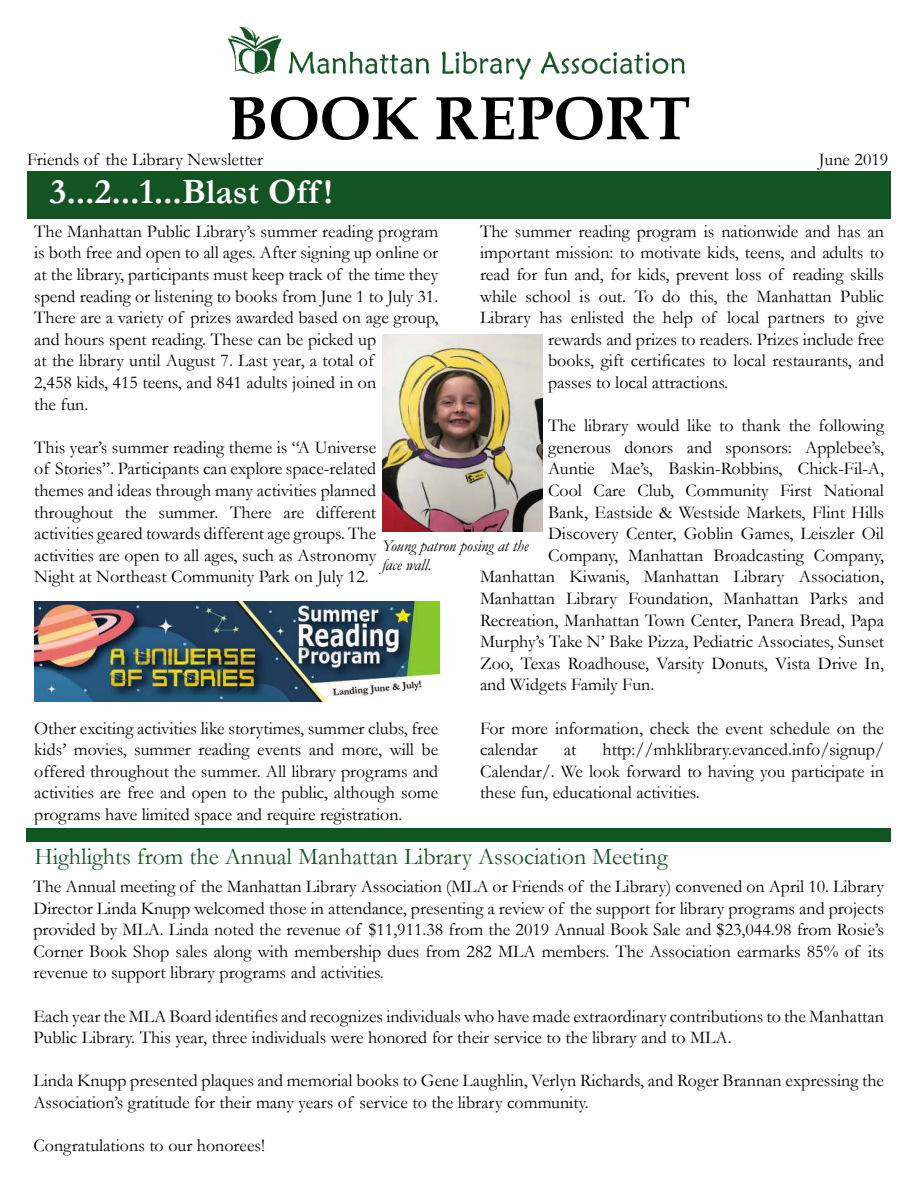
<style>
.page{position:relative;width:918px;height:1188px;background:#fff}
.page>*{position:absolute;margin:0;border:0;box-sizing:border-box;transform-origin:0 0}
.t1{font:700 61.5px "Book Antiqua";color:#000}
.t2{font:700 36px "Garamond";color:#fff}
.t3{font:24px "Garamond";color:#125422}
.t4{font:18px/21.6px "Garamond";color:#000}
.t5{font:italic 16.5px/19.8px "Garamond";color:#000}
</style>
<div class="page">
<div style="left:27px;top:171px;width:864px;height:48px;background:#125422"></div>
<img style="left:229px;top:27px;width:456px;height:53px">
<div style="left:27px;top:828px;width:864px;height:14px;background:#125422"></div>
<img style="left:35px;top:601px;width:404px;height:101px">
<img style="left:382px;top:335px;width:160px;height:197px">
<h1 class="t1" style="left:228px;top:82px;width:464px">BOOK REPORT</h1>
<p class="t4" style="left:27px;top:150px;width:238px">Friends of the Library Newsletter</p>
<p class="t4" style="left:819px;top:150px;width:71px">June 2019</p>
<h2 class="t2" style="left:50px;top:170px;width:285px">3...2...1...Blast Off !</h2>
<p class="t4" style="left:34px;top:222px;width:406px">The Manhattan Public Library’s summer reading program is both free and open to all ages. After signing up online or at the library, participants must keep track of the time they spend reading or listening to books from June 1 to July 31.<br>There are a variety of prizes awarded based on age group, and hours spent reading. These can be picked up<br>at the library until August 7. Last year, a total of<br>2,458 kids, 415 teens, and 841 adults joined in on<br>the fun.</p>
<p class="t4" style="left:34px;top:438px;width:344px;text-align:justify">This year’s summer reading theme is “A Universe of Stories”. Participants can explore space-related themes and ideas through many activities planned throughout the summer. There are different activities geared towards different age groups. The activities are open to all ages, such as Astronomy Night at Northeast Community Park on July 12.</p>
<p class="t4" style="left:480px;top:222px;width:406px">The summer reading program is nationwide and has an</p>
<p class="t4" style="left:480px;top:244px;width:406px">important mission: to motivate kids, teens, and adults to</p>
<p class="t4" style="left:480px;top:265px;width:406px">read for fun and, for kids, prevent loss of reading skills</p>
<p class="t4" style="left:480px;top:287px;width:406px">while school is out. To do this, the Manhattan Public</p>
<p class="t4" style="left:480px;top:308px;width:406px">Library has enlisted the help of local partners to give</p>
<p class="t4" style="left:548px;top:330px;width:338px">rewards and prizes to readers. Prizes include free</p>
<p class="t4" style="left:548px;top:349px;width:337px">books, gift certificates to local restaurants, and</p>
<p class="t4" style="left:548px;top:373px;width:182px">passes to local attractions.</p>
<p class="t4" style="left:548px;top:416px;width:338px">The library would like to thank the following</p>
<p class="t4" style="left:548px;top:438px;width:337px">generous donors and sponsors: Applebee’s,</p>
<p class="t4" style="left:548px;top:460px;width:338px">Auntie Mae’s, Baskin-Robbins, Chick-Fil-A,</p>
<p class="t4" style="left:548px;top:481px;width:337px">Cool Care Club, Community First National</p>
<p class="t4" style="left:548px;top:503px;width:337px">Bank, Eastside &amp; Westside Markets, Flint Hills</p>
<p class="t4" style="left:548px;top:524px;width:338px">Discovery Center, Goblin Games, Leiszler Oil</p>
<p class="t4" style="left:548px;top:546px;width:338px">Company, Manhattan Broadcasting Company,</p>
<p class="t4" style="left:480px;top:568px;width:406px">Manhattan Kiwanis, Manhattan Library Association,</p>
<p class="t4" style="left:480px;top:589px;width:406px">Manhattan Library Foundation, Manhattan Parks and</p>
<p class="t4" style="left:480px;top:611px;width:406px">Recreation, Manhattan Town Center, Panera Bread, Papa</p>
<p class="t4" style="left:480px;top:632px;width:406px">Murphy’s Take N’ Bake Pizza, Pediatric Associates, Sunset</p>
<p class="t4" style="left:480px;top:654px;width:406px">Zoo, Texas Roadhouse, Varsity Donuts, Vista Drive In,</p>
<p class="t4" style="left:480px;top:676px;width:176px">and Widgets Family Fun.</p>
<p class="t4" style="left:480px;top:719px;width:406px">For more information, check the event schedule on the calendar</p>
<p class="t5" style="left:382px;top:537px;width:148px">Young patron posing at the face wall.</p>
<p class="t4" style="left:34px;top:719px;width:406px;text-align:justify">Other exciting activities like storytimes, summer clubs, free kids’ movies, summer reading events and more, will be offered throughout the summer. All library programs and activities are free and open to the public, although some programs have limited space and require registration.</p>
<p class="t4" style="left:480px;top:740px;width:406px;text-align:justify;text-indent:123px">http://mhklibrary.evanced.info/signup/ Calendar/. We look forward to having you participate in these fun, educational activities.</p>
<p class="t4" style="left:564px;top:740px;width:14px">at</p>
<h3 class="t3" style="left:35px;top:847px;width:635px">Highlights from the Annual Manhattan Library Association Meeting</h3>
<p class="t4" style="left:33px;top:877px;width:852px;text-align:justify">The Annual meeting of the Manhattan Library Association (MLA or Friends of the Library) convened on April 10. Library Director Linda Knupp welcomed those in attendance, presenting a review of the support for library programs and projects provided by MLA. Linda noted the revenue of $11,911.38 from the 2019 Annual Book Sale and $23,044.98 from Rosie’s Corner Book Shop sales along with membership dues from 282 MLA members. The Association earmarks 85% of its revenue to support library programs and activities.</p>
<p class="t4" style="left:33px;top:1005px;width:852px">Each year the MLA Board identifies and recognizes individuals who have made extraordinary contributions to the Manhattan<br>Public Library. This year, three individuals were honored for their service to the library and to MLA.</p>
<p class="t4" style="left:33px;top:1072px;width:852px">Linda Knupp presented plaques and memorial books to Gene Laughlin, Verlyn Richards, and Roger Brannan expressing the<br>Association’s gratitude for their many years of service to the library community.</p>
<p class="t4" style="left:33px;top:1137px;width:233px">Congratulations to our honorees!</p>
</div>
